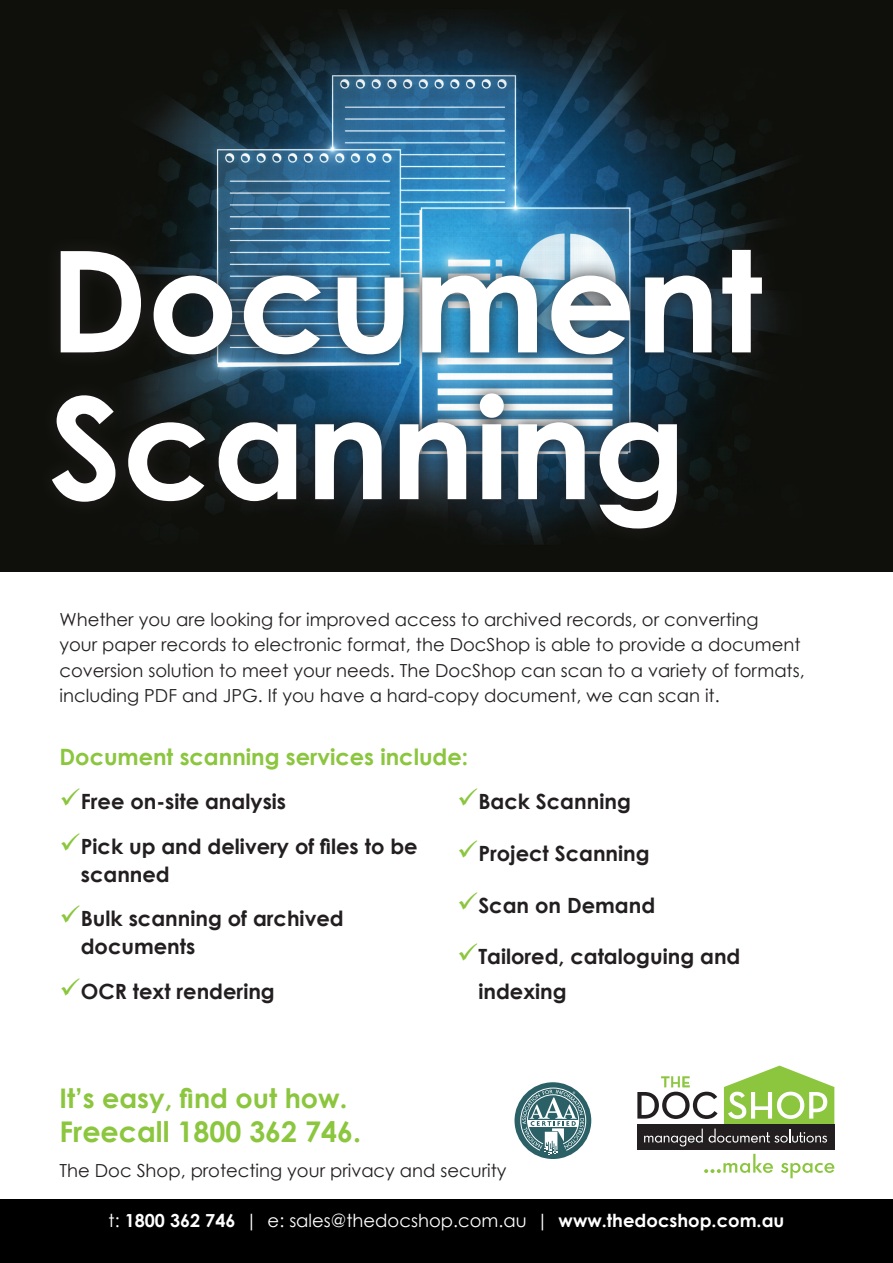
<style>
.page{position:relative;width:893px;height:1263px;background:#fff}
.page>*{position:absolute;margin:0;border:0;box-sizing:border-box;transform-origin:0 0}
.t1{font:700 141px "Century Gothic";color:#fff}
.t2{font:700 28.5px "Century Gothic";color:#8bc63e}
.t3{font:700 27px "Century Gothic";color:#8bc63e}
.t4{font:700 22.5px "Century Gothic";color:#8bc63e}
.t5{font:700 21px/27.8px "Century Gothic";color:#231f20}
.t6{font:18px/25.5px "Century Gothic";color:#231f20}
.t7{font:700 18px "Century Gothic";color:#fff}
.t8{font:4.95px "Myriad";color:#fff}
.s1{color:#8bc63e}
.s2{font-weight:400}
</style>
<div class="page">
<img style="left:0;top:0;width:893px;height:572px">
<div style="left:0;top:1199px;width:893px;height:64px;background:#000"></div>
<div style="left:35px;top:232px;width:745px;height:314px;background:#231f20;opacity:.75"></div>
<div style="left:637px;top:1124px;width:197px;height:26px;background:#231f20"></div>
<svg style="left:704px;top:1154px;width:69px;height:19px"></svg>
<svg style="left:781px;top:1163px;width:53px;height:15px"></svg>
<svg style="left:637px;top:1065px;width:197px;height:81px"></svg>
<div style="left:514px;top:1082px;width:77px;height:77px;background:#2a6066;border-radius:50%"></div>
<svg style="left:520px;top:1087px;width:66px;height:68px"></svg>
<p class="t1" style="left:49px;top:212px;width:715px">Document</p>
<p class="t1" style="left:49px;top:359px;width:639px">Scanning</p>
<p class="t6" style="left:60px;top:606px;width:747px">Whether you are looking for improved access to archived records, or converting<br>your paper records to electronic format, the DocShop is able to provide a document coversion solution to meet your needs. The DocShop can scan to a variety of formats, including PDF and JPG. If you have a hard-copy document, we can scan it.</p>
<p class="t4" style="left:60px;top:742px;width:410px">Document scanning services include:</p>
<p class="t5" style="left:60px;top:787px;width:228px"><span class="s1">✓</span>Free on-site analysis</p>
<p class="t5" style="left:81px;top:832px;width:338px;text-indent:-21px"><span class="s1">✓</span>Pick up and delivery of files to be scanned</p>
<p class="t5" style="left:81px;top:904px;width:264px;text-indent:-21px"><span class="s1">✓</span>Bulk scanning of archived documents</p>
<p class="t5" style="left:60px;top:977px;width:217px"><span class="s1">✓</span>OCR text rendering</p>
<p class="t5" style="left:457px;top:787px;width:175px"><span class="s1">✓</span>Back Scanning</p>
<p class="t5" style="left:457px;top:839px;width:194px"><span class="s1">✓</span>Project Scanning</p>
<p class="t5" style="left:457px;top:890px;width:200px"><span class="s1">✓</span>Scan on Demand</p>
<p class="t5" style="left:478px;top:939px;width:264px;line-height:34.7px;text-indent:-21px"><span class="s1">✓</span>Tailored, cataloguing and indexing</p>
<p class="t3" style="left:60px;top:1081px;width:289px">It’s easy, find out how.</p>
<p class="t2" style="left:60px;top:1114px;width:303px">Freecall 1800 362 746.</p>
<p class="t6" style="left:60px;top:1157px;width:449px">The Doc Shop, protecting your privacy and security</p>
<p class="t8" style="left:573px;top:1090px;width:4px">®</p>
<p class="t7" style="left:109px;top:1209px;width:677px"><span class="s2">t:</span> 1800 362 746 <span class="s2">| e: sales@thedocshop.com.au |</span> www.thedocshop.com.au</p>
</div>
